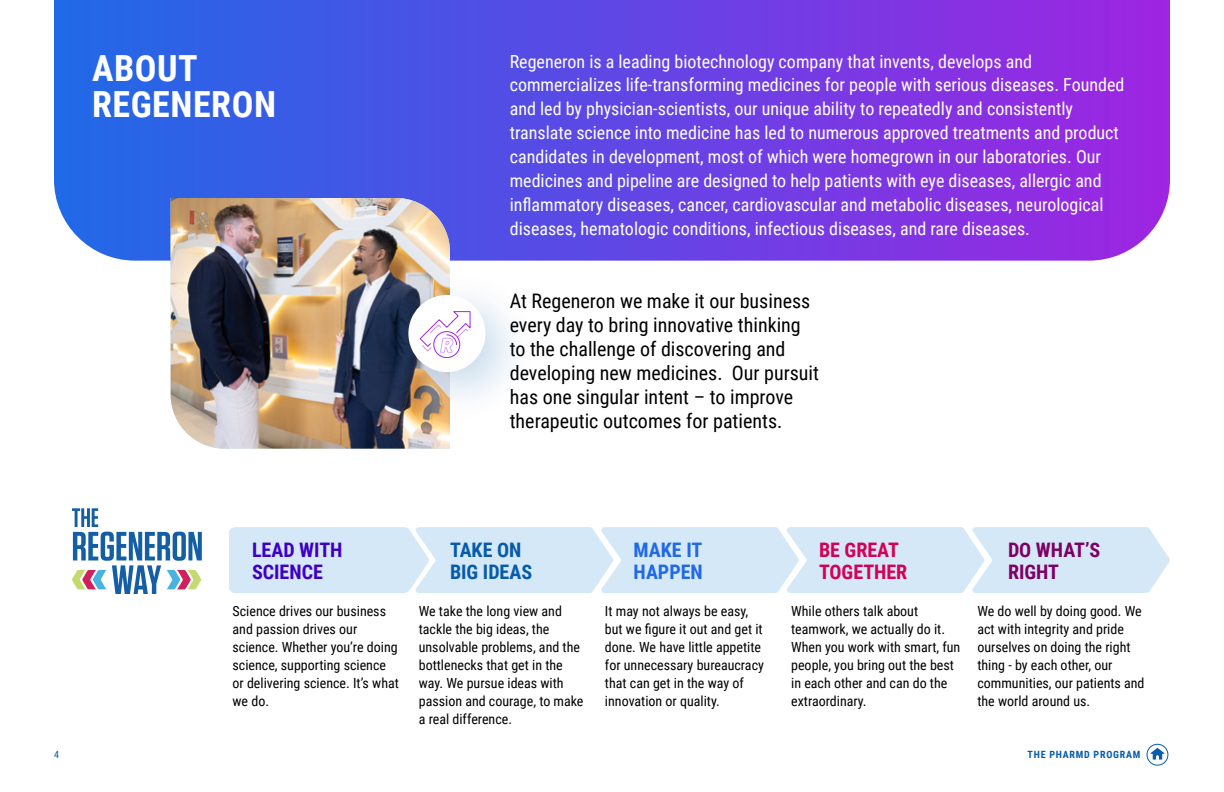
<style>
.page{position:relative;width:1224px;height:792px;background:#fff}
.page>*{position:absolute;margin:0;border:0;box-sizing:border-box;transform-origin:0 0}
.t1{font:700 36px/36px "Roboto Condensed";letter-spacing:.015em;color:#fff}
.t2{font:20px/24px "Roboto Condensed";color:#000}
.t3{font:700 20px/22px "Roboto Condensed";color:#3f00c5}
.t4{font:700 20px/22px "Roboto Condensed";color:#d50056}
.t5{font:700 20px/22px "Roboto Condensed";color:#065baa}
.t6{font:700 20px/22px "Roboto Condensed";color:#7f0064}
.t7{font:700 20px/22px "Roboto Condensed";color:#2069e7}
.t8{font:18px/24px "Roboto Condensed";color:#fff}
.t9{font:14px/18px "Roboto Condensed";color:#000}
.t10{font:700 10px "Roboto Condensed";letter-spacing:.075em;color:#065baa}
.t11{font:10px "Roboto Condensed";color:#065baa}
</style>
<div class="page">
<div style="left:1147px;top:744px;width:21px;height:22px;border:1px solid #055cab;border-radius:50%"></div>
<svg style="left:1151px;top:748px;width:13px;height:12px"></svg>
<svg style="left:54px;top:0;width:1116px;height:261px;background:#6247e4"></svg>
<img style="left:171px;top:198px;width:279px;height:251px">
<div style="left:229px;top:527px;width:941px;height:66px;background:#d5e8f7"></div>
<svg style="left:72px;top:508px;width:130px;height:86px"></svg>
<div style="left:384px;top:271px;width:154px;height:154px;background:#065baa;opacity:.23"></div>
<div style="left:408px;top:295px;width:77px;height:77px;background:#fff;border-radius:50%"></div>
<div style="left:433px;top:331px;width:27px;height:27px;border:1px solid #9f24e2;border-radius:50%"></div>
<svg style="left:420px;top:311px;width:50px;height:42px"></svg>
<h1 class="t1" style="left:92px;top:49px;width:186px">ABOUT<br>REGENERON</h1>
<p class="t8" style="left:510px;top:48px;width:616px">Regeneron is a leading biotechnology company that invents, develops and commercializes life-transforming medicines for people with serious diseases. Founded and led by physician-scientists, our unique ability to repeatedly and consistently translate science into medicine has led to numerous approved treatments and product candidates in development, most of which were homegrown in our laboratories. Our medicines and pipeline are designed to help patients with eye diseases, allergic and inflammatory diseases, cancer, cardiovascular and metabolic diseases, neurological diseases, hematologic conditions, infectious diseases, and rare diseases.</p>
<h2 class="t2" style="left:510px;top:288px;width:311px">At Regeneron we make it our business every day to bring innovative thinking to the challenge of discovering and developing new medicines. Our pursuit has one singular intent – to improve therapeutic outcomes for patients.</h2>
<h2 class="t3" style="left:252px;top:538px;width:92px">LEAD WITH<br>SCIENCE</h2>
<h2 class="t5" style="left:450px;top:538px;width:84px">TAKE ON<br>BIG IDEAS</h2>
<h2 class="t7" style="left:634px;top:538px;width:71px">MAKE IT<br>HAPPEN</h2>
<h2 class="t4" style="left:819px;top:538px;width:90px">BE GREAT<br>TOGETHER</h2>
<h2 class="t6" style="left:1008px;top:538px;width:94px">DO WHAT’S<br>RIGHT</h2>
<p class="t9" style="left:233px;top:602px;width:168px">Science drives our business and passion drives our science. Whether you’re doing science, supporting science or delivering science. It’s what we do.</p>
<p class="t9" style="left:419px;top:602px;width:166px">We take the long view and tackle the big ideas, the unsolvable problems, and the bottlenecks that get in the way. We pursue ideas with passion and courage, to make a real difference.</p>
<p class="t9" style="left:605px;top:602px;width:160px">It may not always be easy, but we figure it out and get it done. We have little appetite for unnecessary bureaucracy that can get in the way of innovation or quality.</p>
<p class="t9" style="left:791px;top:602px;width:171px">While others talk about teamwork, we actually do it.<br>When you work with smart, fun people, you bring out the best in each other and can do the extraordinary.</p>
<p class="t9" style="left:977px;top:602px;width:169px">We do well by doing good. We act with integrity and pride ourselves on doing the right thing - by each other, our communities, our patients and the world around us.</p>
<p class="t11" style="left:54px;top:748px;width:6px">4</p>
<p class="t10" style="left:1028px;top:748px;width:114px">THE PHARMD PROGRAM</p>
</div>
